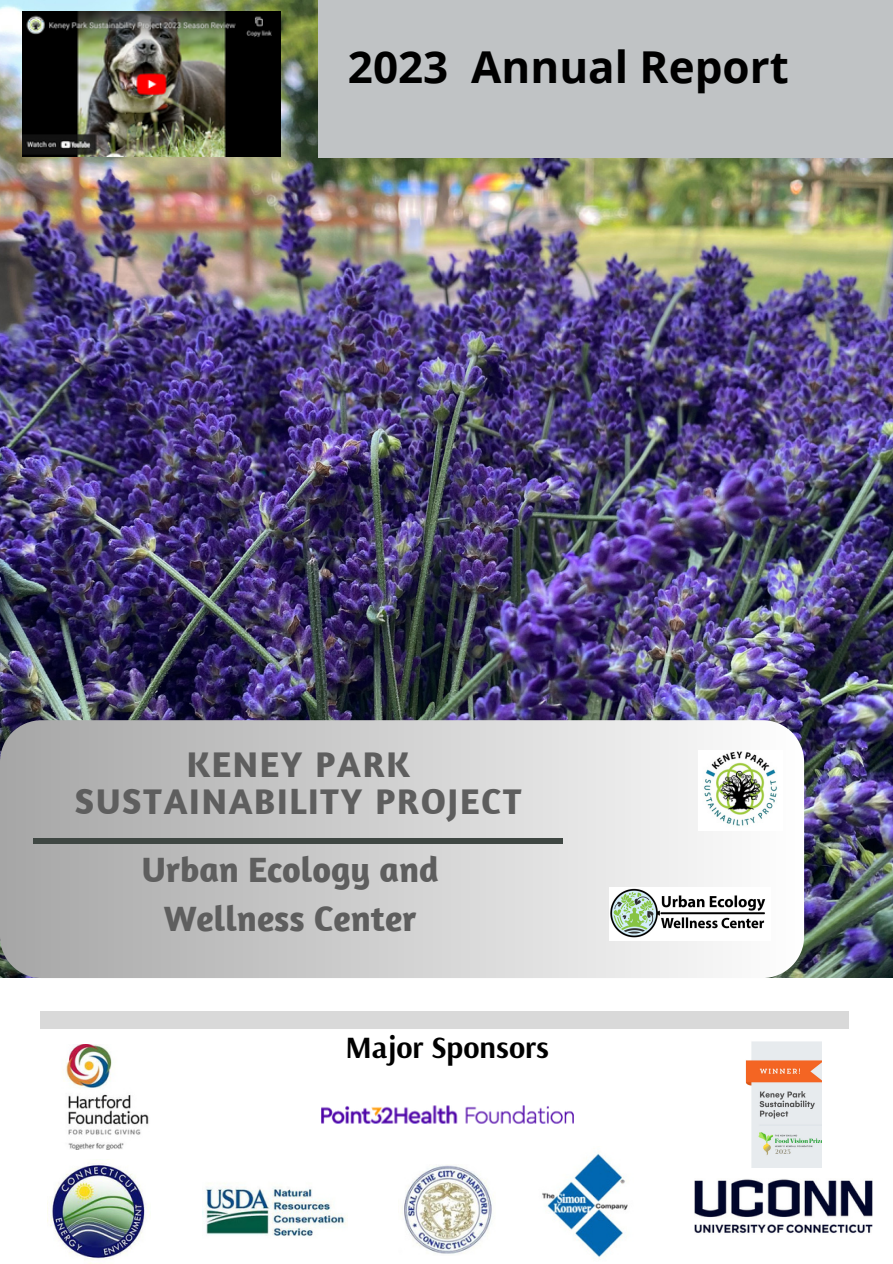
<style>
.page{position:relative;width:893px;height:1264px;background:#fff}
.page>*{position:absolute;margin:0;border:0;box-sizing:border-box;transform-origin:0 0}
.t1{font:700 43.95px "Open Sans";color:#000}
.t2{font:700 36.6px "Amaranth";letter-spacing:.05em;color:#5e5e5e}
.t3{font:700 36px "Amaranth";color:#5e5e5e}
.t4{font:700 30.9px "Arsenal";color:#000}
</style>
<div class="page">
<img style="left:0;top:0;width:892px;height:977px">
<div style="left:318px;top:0;width:574px;height:157px;background:#c0c3c5"></div>
<div style="left:40px;top:1011px;width:808px;height:17px;background:#d9d9d9"></div>
<img style="left:65px;top:1044px;width:84px;height:105px">
<svg style="left:0;top:720px;width:804px;height:258px;background:#cdcdce"></svg>
<img style="left:698px;top:750px;width:84px;height:80px">
<img style="left:609px;top:887px;width:161px;height:53px">
<div style="left:34px;top:838px;width:528px;height:5px;background:#3f4743"></div>
<img style="left:47px;top:1163px;width:101px;height:97px">
<img style="left:694px;top:1179px;width:178px;height:55px">
<img style="left:416px;top:1240px;width:63px;height:14px">
<img style="left:202px;top:1183px;width:119px;height:53px">
<img style="left:573px;top:1153px;width:55px;height:106px">
<img style="left:321px;top:1028px;width:252px;height:212px">
<img style="left:745px;top:1041px;width:76px;height:126px">
<img style="left:22px;top:12px;width:258px;height:145px">
<p class="t1" style="left:348px;top:36px;width:442px">2023 Annual Report</p>
<p class="t2" style="left:187px;top:741px;width:224px">KENEY PARK</p>
<p class="t2" style="left:75px;top:778px;width:448px">SUSTAINABILITY PROJECT</p>
<p class="t3" style="left:142px;top:846px;width:298px">Urban Ecology and</p>
<p class="t3" style="left:164px;top:896px;width:254px">Wellness Center</p>
<p class="t4" style="left:345px;top:1027px;width:205px">Major Sponsors</p>
</div>
